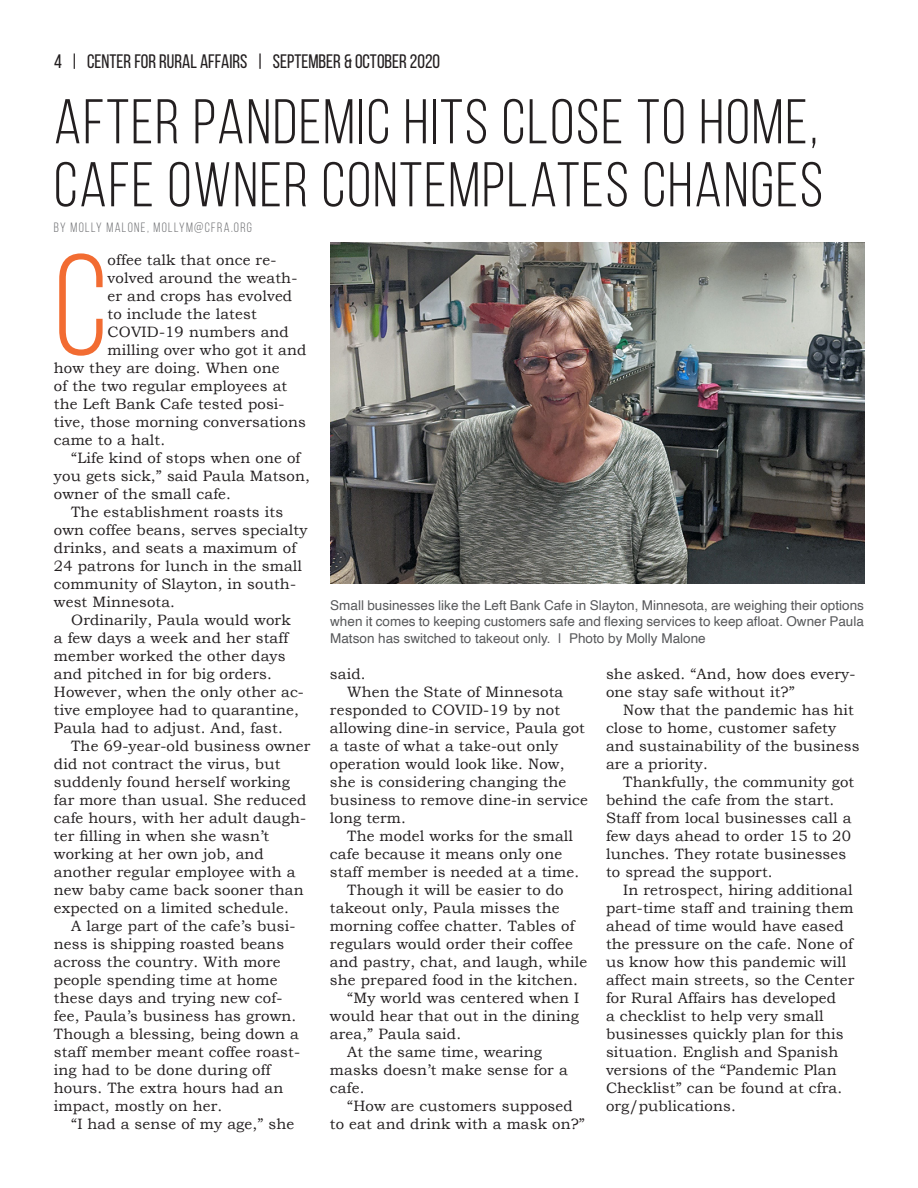
<style>
.page{position:relative;width:918px;height:1188px;background:#fff}
.page>*{position:absolute;margin:0;border:0;box-sizing:border-box;transform-origin:0 0}
.Body_Copy_-_1st_para{font:143.55px "Bebas Neue";color:#f26c32}
.Headline{font:63px/63px "Bebas Neue";letter-spacing:.03em;color:#231f20}
.Body_Copy{font:19.5px "Bebas Neue";color:#231f20}
.Body_Copy_-_1st_para-2{font:15px/18px "Bookman Old Style";letter-spacing:.01em;color:#231f20}
.t1{font:13.5px/16.2px "Helvetica";color:#57585a;text-align:justify}
.Byline{font:13.5px "Bebas Neue";letter-spacing:.1em;color:#6c6d70}
</style>
<div class="page">
<img style="left:330px;top:243px;width:534px;height:341px">
<p class="Body_Copy" style="left:54px;top:51px;width:388px">4 | CENTER FOR RURAL AFFAIRS | SEPTEMBER &amp; OCTOBER 2020</p>
<p class="Headline" style="left:54px;top:90px;width:771px">AFTER PANDEMIC HITS CLOSE TO HOME,<br>CAFE OWNER CONTEMPLATES CHANGES</p>
<p class="Byline" style="left:54px;top:220px;width:200px">BY MOLLY MALONE, MOLLYM@CFRA.ORG</p>
<p class="Body_Copy_-_1st_para" style="left:54px;top:228px;width:55px">C</p>
<p class="Body_Copy_-_1st_para-2" style="left:108px;top:251px;width:170px">offee talk that once re-</p>
<p class="Body_Copy_-_1st_para-2" style="left:108px;top:269px;width:191px">volved around the weath-</p>
<p class="Body_Copy_-_1st_para-2" style="left:108px;top:287px;width:186px">er and crops has evolved</p>
<p class="Body_Copy_-_1st_para-2" style="left:108px;top:305px;width:151px">to include the latest</p>
<p class="Body_Copy_-_1st_para-2" style="left:108px;top:323px;width:183px">COVID-19 numbers and</p>
<p class="Body_Copy_-_1st_para-2" style="left:108px;top:341px;width:200px">milling over who got it and</p>
<p class="Body_Copy_-_1st_para-2" style="left:54px;top:359px;width:227px">how they are doing. When one</p>
<p class="Body_Copy_-_1st_para-2" style="left:54px;top:377px;width:235px">of the two regular employees at</p>
<p class="Body_Copy_-_1st_para-2" style="left:54px;top:395px;width:232px">the Left Bank Cafe tested posi-</p>
<p class="Body_Copy_-_1st_para-2" style="left:54px;top:413px;width:254px">tive, those morning conversations</p>
<p class="Body_Copy_-_1st_para-2" style="left:54px;top:431px;width:113px">came to a halt.</p>
<p class="Body_Copy_-_1st_para-2" style="left:54px;top:449px;width:258px;text-indent:17px">“Life kind of stops when one of you gets sick,” said Paula Matson, owner of the small cafe.</p>
<p class="Body_Copy_-_1st_para-2" style="left:54px;top:503px;width:255px;text-indent:17px">The establishment roasts its own coffee beans, serves specialty drinks, and seats a maximum of<br>24 patrons for lunch in the small community of Slayton, in south&shy;west Minnesota.</p>
<p class="Body_Copy_-_1st_para-2" style="left:54px;top:611px;width:252px;text-indent:17px">Ordinarily, Paula would work<br>a few days a week and her staff member worked the other days and pitched in for big orders.<br>However, when the only other ac&shy;tive employee had to quarantine,<br>Paula had to adjust. And, fast.</p>
<p class="Body_Copy_-_1st_para-2" style="left:54px;top:737px;width:258px;text-indent:17px">The 69-year-old business owner did not contract the virus, but suddenly found herself working far more than usual. She reduced cafe hours, with her adult daugh&shy;ter filling in when she wasn’t working at her own job, and another regular employee with a new baby came back sooner than expected on a limited schedule.</p>
<p class="Body_Copy_-_1st_para-2" style="left:54px;top:917px;width:248px;text-indent:17px">A large part of the cafe’s busi&shy;ness is shipping roasted beans across the country. With more people spending time at home these days and trying new cof&shy;fee, Paula’s business has grown.<br>Though a blessing, being down a staff member meant coffee roast&shy;ing had to be done during off hours. The extra hours had an impact, mostly on her.</p>
<p class="Body_Copy_-_1st_para-2" style="left:71px;top:1115px;width:225px">“I had a sense of my age,” she</p>
<p class="t1" style="left:330px;top:598px;width:535px">Small businesses like the Left Bank Cafe in Slayton, Minnesota, are weighing their options when it comes to keeping customers safe and flexing services to keep afloat. Owner Paula Matson has switched to takeout only. | Photo by Molly Malone</p>
<p class="Body_Copy_-_1st_para-2" style="left:330px;top:665px;width:37px">said.</p>
<p class="Body_Copy_-_1st_para-2" style="left:330px;top:683px;width:259px;text-indent:17px">When the State of Minnesota responded to COVID-19 by not allowing dine-in service, Paula got a taste of what a take-out only operation would look like. Now, she is considering changing the business to remove dine-in service long term.</p>
<p class="Body_Copy_-_1st_para-2" style="left:330px;top:827px;width:251px;text-indent:17px">The model works for the small cafe because it means only one staff member is needed at a time.</p>
<p class="Body_Copy_-_1st_para-2" style="left:330px;top:881px;width:259px;text-indent:17px">Though it will be easier to do takeout only, Paula misses the morning coffee chatter. Tables of regulars would order their coffee and pastry, chat, and laugh, while she prepared food in the kitchen.</p>
<p class="Body_Copy_-_1st_para-2" style="left:330px;top:989px;width:251px;text-align:justify;text-indent:17px">“My world was centered when I would hear that out in the dining area,” Paula said.</p>
<p class="Body_Copy_-_1st_para-2" style="left:330px;top:1043px;width:239px;text-indent:17px">At the same time, wearing masks doesn’t make sense for a cafe.</p>
<p class="Body_Copy_-_1st_para-2" style="left:330px;top:1097px;width:257px;text-align:center">“How are customers supposed<br>to eat and drink with a mask on?”</p>
<p class="Body_Copy_-_1st_para-2" style="left:606px;top:665px;width:251px">she asked. “And, how does every&shy;one stay safe without it?”</p>
<p class="Body_Copy_-_1st_para-2" style="left:606px;top:701px;width:255px;text-indent:17px">Now that the pandemic has hit close to home, customer safety and sustainability of the business are a priority.</p>
<p class="Body_Copy_-_1st_para-2" style="left:606px;top:773px;width:250px;text-indent:17px">Thankfully, the community got behind the cafe from the start.<br>Staff from local businesses call a few days ahead to order 15 to 20 lunches. They rotate businesses to spread the support.</p>
<p class="Body_Copy_-_1st_para-2" style="left:606px;top:881px;width:250px;text-indent:17px">In retrospect, hiring additional part-time staff and training them ahead of time would have eased the pressure on the cafe. None of us know how this pandemic will affect main streets, so the Center for Rural Affairs has developed<br>a checklist to help very small businesses quickly plan for this situation. English and Spanish versions of the “Pandemic Plan<br>Checklist” can be found at cfra. org/publications.</p>
</div>
